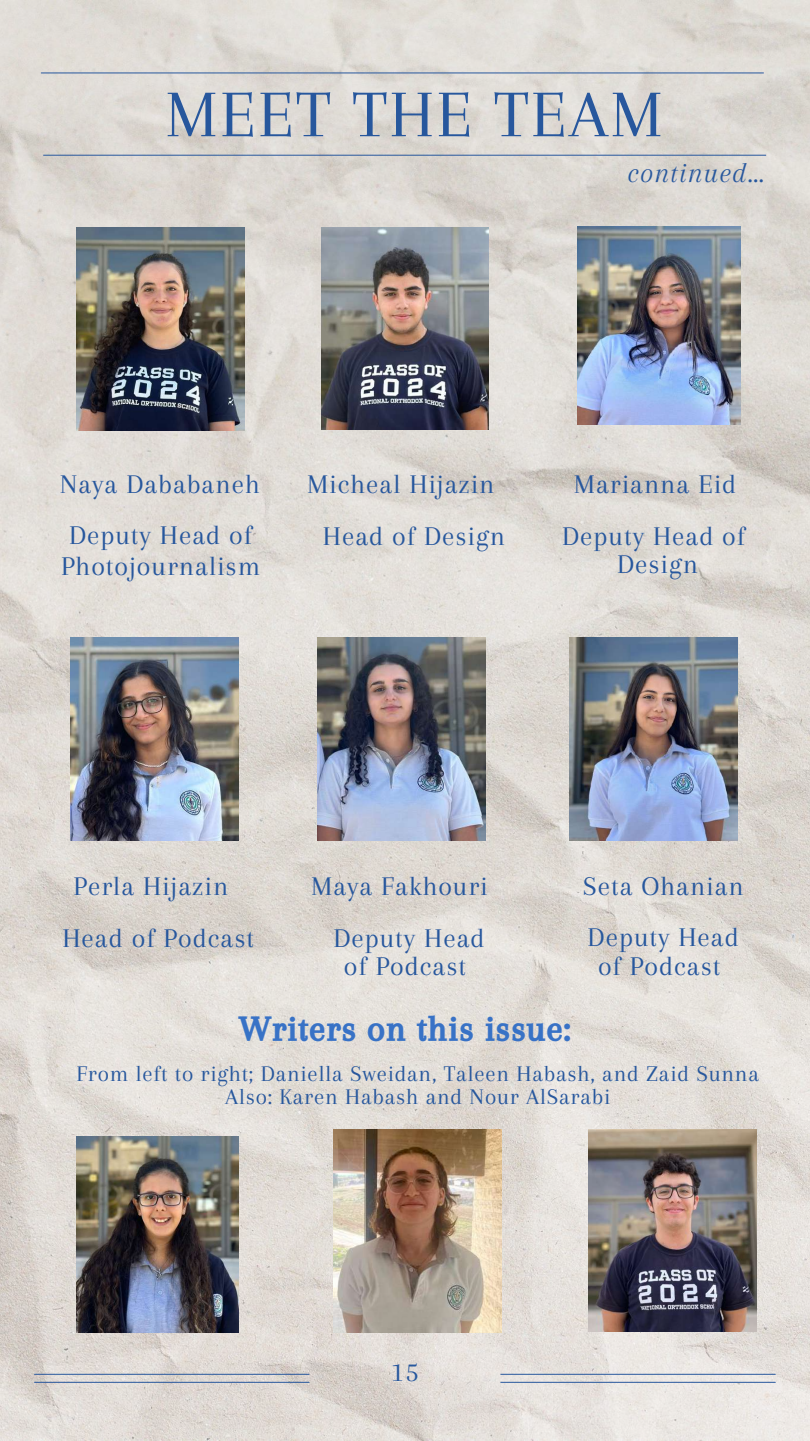
<style>
.page{position:relative;width:810px;height:1441px;background:#fff}
.page>*{position:absolute;margin:0;border:0;box-sizing:border-box;transform-origin:0 0}
.t1{font:69px "Arapey";letter-spacing:.035em;color:#27579d}
.t2{font:36px "CA Generated";letter-spacing:.035em;color:#3872c6}
.t3{font:italic 29px "Arapey";letter-spacing:.035em;color:#27579d}
.t4{font:29px "Arapey";color:#27579d}
.t5{font:28.1px/28.5px "Arapey";letter-spacing:.035em;color:#27579d;text-align:center}
.t6{font:28px "Arapey";letter-spacing:.035em;color:#27579d}
.t7{font:23.2px/22.5px "Arapey";letter-spacing:.035em;color:#27579d;text-align:center}
</style>
<div class="page">
<img style="left:0;top:0;width:810px;height:1440px">
<hr style="left:501px;top:1381px;width:274px;height:1px;background:#27579d">
<hr style="left:501px;top:1373px;width:274px;height:1px;background:#27579d">
<hr style="left:35px;top:1381px;width:274px;height:1px;background:#27579d">
<hr style="left:35px;top:1373px;width:274px;height:1px;background:#27579d">
<img style="left:578px;top:227px;width:163px;height:197px">
<img style="left:321px;top:227px;width:168px;height:203px">
<img style="left:76px;top:227px;width:169px;height:203px">
<img style="left:70px;top:637px;width:168px;height:203px">
<img style="left:569px;top:637px;width:169px;height:203px">
<img style="left:317px;top:637px;width:168px;height:203px">
<hr style="left:44px;top:155px;width:722px;height:1px;background:#27579d">
<hr style="left:41px;top:73px;width:722px;height:1px;background:#27579d">
<img style="left:76px;top:1135px;width:163px;height:197px">
<img style="left:589px;top:1129px;width:167px;height:202px">
<img style="left:334px;top:1129px;width:168px;height:203px">
<h1 class="t1" style="left:165px;top:76px;width:499px">MEET THE TEAM</h1>
<p class="t3" style="left:628px;top:157px;width:138px">continued…</p>
<p class="t6" style="left:60px;top:469px;width:201px">Naya Dababaneh</p>
<p class="t6" style="left:307px;top:469px;width:189px">Micheal Hijazin</p>
<p class="t6" style="left:574px;top:469px;width:164px">Marianna Eid</p>
<p class="t5" style="left:61px;top:520px;width:201px;line-height:30px;text-align:left">Deputy Head of<br>Photojournalism</p>
<p class="t5" style="left:562px;top:522px;width:185px;line-height:27.8px">Deputy Head of<br>Design</p>
<p class="t5" style="left:323px;top:521px;width:184px">Head of Design</p>
<p class="t6" style="left:74px;top:870px;width:156px">Perla Hijazin</p>
<p class="t6" style="left:311px;top:870px;width:178px">Maya Fakhouri</p>
<p class="t6" style="left:583px;top:870px;width:162px">Seta Ohanian</p>
<p class="t5" style="left:63px;top:923px;width:193px">Head of Podcast</p>
<p class="t5" style="left:588px;top:923px;width:153px">Deputy Head of Podcast</p>
<p class="t5" style="left:333px;top:923px;width:153px">Deputy Head of Podcast</p>
<p class="t2" style="left:239px;top:1008px;width:333px">Writers on this issue:</p>
<p class="t7" style="left:76px;top:1062px;width:684px">From left to right; Daniella Sweidan, Taleen Habash, and Zaid Sunna<br>Also: Karen Habash and Nour AlSarabi</p>
<p class="t4" style="left:391px;top:1355px;width:29px">15</p>
</div>
